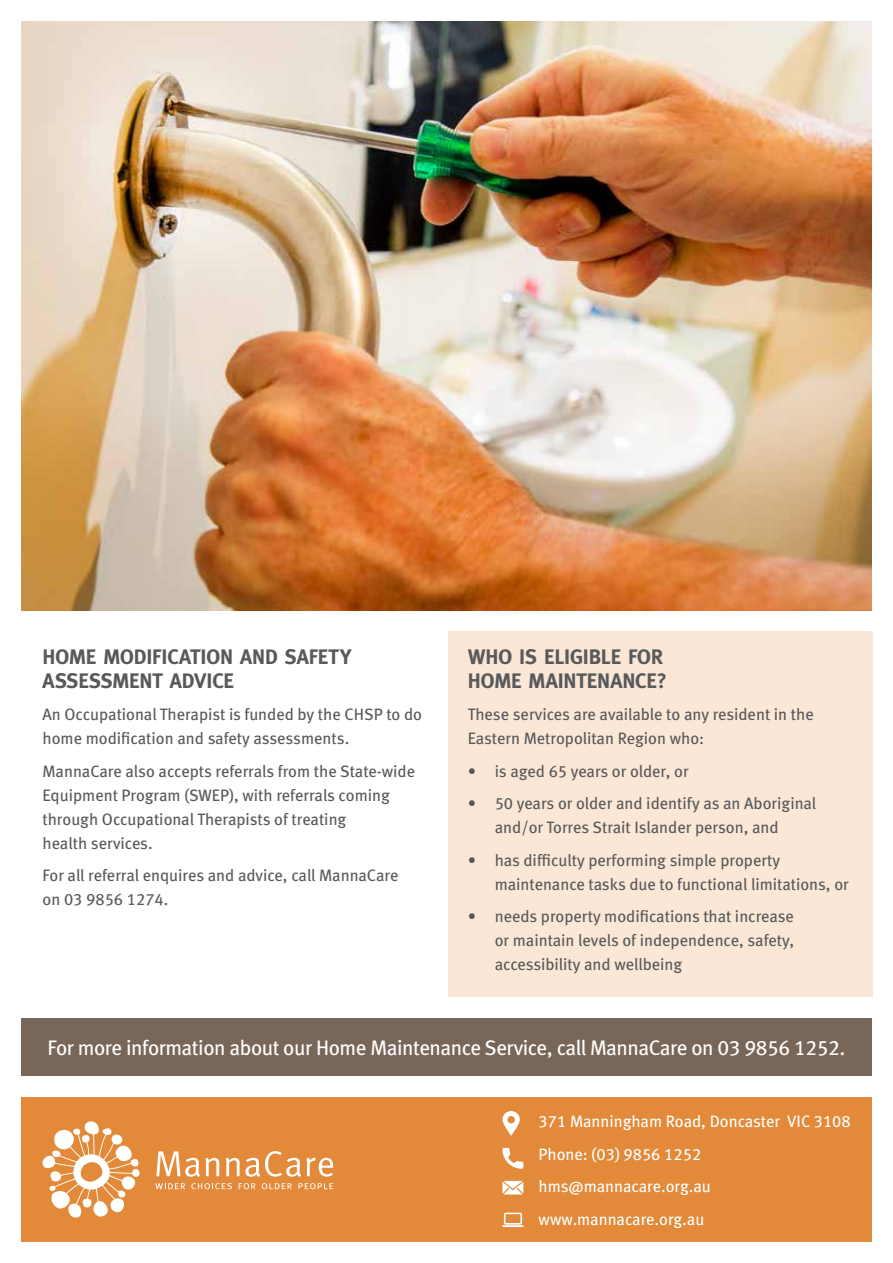
<style>
.page{position:relative;width:893px;height:1263px;background:#fff}
.page>*{position:absolute;margin:0;border:0;box-sizing:border-box;transform-origin:0 0}
.t1{font:21px "Meta Book LF";letter-spacing:-.02em;color:#fff}
.t2{font:700 21px/24px "Meta";letter-spacing:-.005em;color:#58595b}
.t3{font:16.5px/24px "Meta Book LF";color:#58595b}
.t4{font:16.5px/32.5px "Meta Book LF";color:#fff}
</style>
<div class="page">
<div style="left:21px;top:1018px;width:851px;height:58px;background:#786658"></div>
<div style="left:21px;top:1097px;width:851px;height:145px;background:#e28a39"></div>
<svg style="left:155px;top:1183px;width:30px;height:6px"></svg>
<svg style="left:191px;top:1183px;width:41px;height:6px"></svg>
<svg style="left:239px;top:1183px;width:17px;height:6px"></svg>
<svg style="left:262px;top:1183px;width:30px;height:6px"></svg>
<svg style="left:298px;top:1183px;width:35px;height:6px"></svg>
<svg style="left:43px;top:1121px;width:95px;height:96px"></svg>
<svg style="left:156px;top:1151px;width:63px;height:26px"></svg>
<svg style="left:226px;top:1151px;width:107px;height:26px"></svg>
<svg style="left:502px;top:1111px;width:18px;height:25px"></svg>
<svg style="left:502px;top:1148px;width:21px;height:21px"></svg>
<svg style="left:502px;top:1181px;width:21px;height:13px"></svg>
<svg style="left:502px;top:1213px;width:21px;height:14px"></svg>
<img style="left:21px;top:21px;width:851px;height:589px">
<div style="left:448px;top:631px;width:425px;height:366px;background:#fae7d6"></div>
<p class="t2" style="left:43px;top:644px;width:310px">HOME MODIFICATION AND SAFETY<br>ASSESSMENT ADVICE</p>
<p class="t3" style="left:43px;top:702px;width:381px">An Occupational Therapist is funded by the CHSP to do home modification and safety assessments.</p>
<p class="t3" style="left:43px;top:759px;width:374px">MannaCare also accepts referrals from the State-wide Equipment Program (SWEP), with referrals coming through Occupational Therapists of treating<br>health services.</p>
<p class="t3" style="left:43px;top:863px;width:357px">For all referral enquires and advice, call MannaCare on 03 9856 1274.</p>
<p class="t2" style="left:468px;top:644px;width:201px">WHO IS ELIGIBLE FOR<br>HOME MAINTENANCE?</p>
<p class="t3" style="left:468px;top:702px;width:347px">These services are available to any resident in the<br>Eastern Metropolitan Region who:</p>
<p class="t3" style="left:468px;top:759px;width:222px">• is aged 65 years or older, or</p>
<p class="t3" style="left:495px;top:791px;width:323px;text-indent:-27px">• 50 years or older and identify as an Aboriginal and/or Torres Strait Islander person, and</p>
<p class="t3" style="left:495px;top:848px;width:356px;text-indent:-27px">• has difficulty performing simple property maintenance tasks due to functional limitations, or</p>
<p class="t3" style="left:495px;top:904px;width:301px;text-align:justify;text-indent:-27px">• needs property modifications that increase or maintain levels of independence, safety, accessibility and wellbeing</p>
<p class="t1" style="left:48px;top:1036px;width:799px">For more information about our Home Maintenance Service, call MannaCare on 03 9856 1252.</p>
<p class="t4" style="left:539px;top:1105px;width:314px">371 Manningham Road, Doncaster VIC 3108<br>Phone: (03) 9856 1252 hms@mannacare.org.au www.mannacare.org.au</p>
</div>
